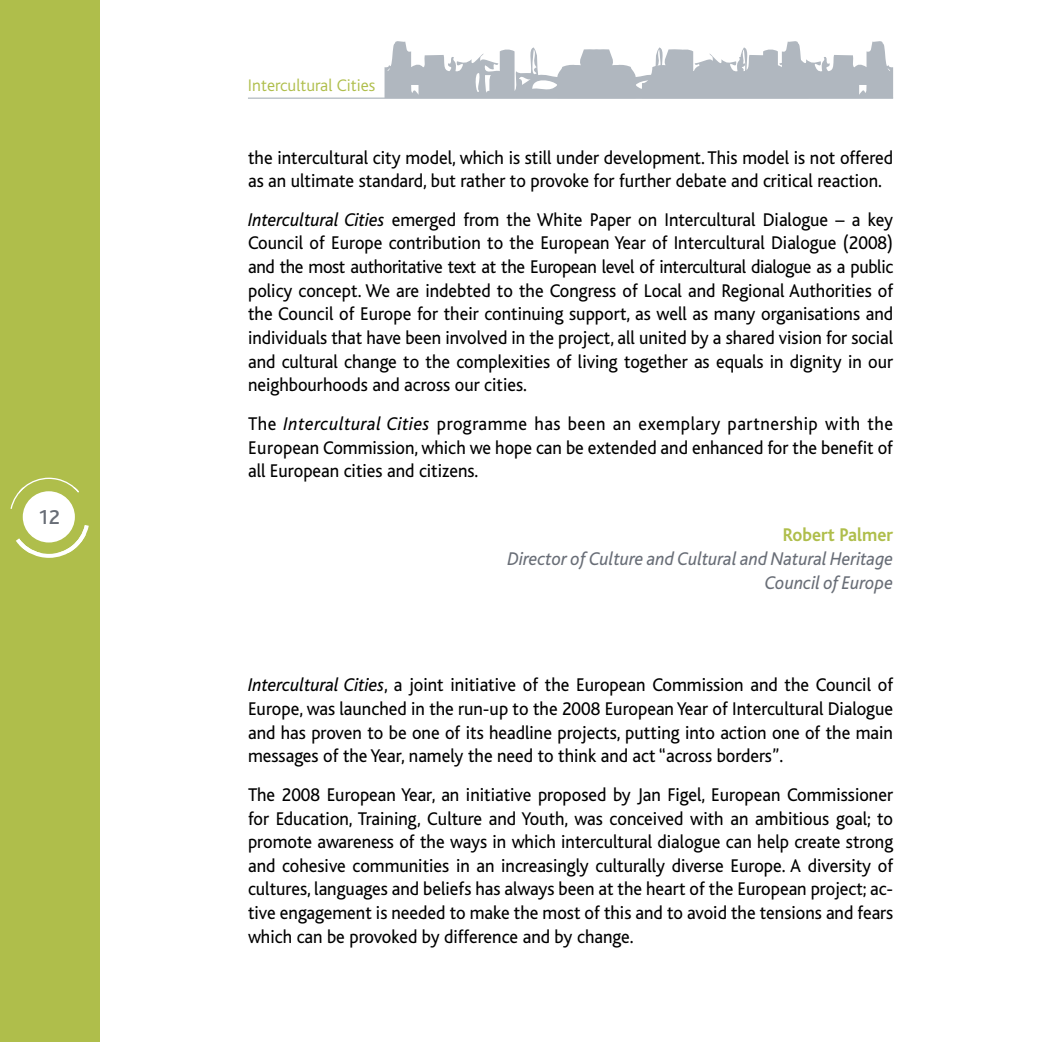
<style>
.page{position:relative;width:1042px;height:1042px;background:#fff}
.page>*{position:absolute;margin:0;border:0;box-sizing:border-box;transform-origin:0 0}
.t1{font:500 21px "Bliss";color:#696e77}
.t2{font:19.25px/23.6px "Bliss";color:#000;text-align:justify;scale:.95 1}
.t3{font:italic 19.25px/23.6px "Bliss";color:#696e77;text-align:right;scale:.95 1}
.t4{font:700 19.25px "Bliss";color:#afbe4b;scale:.95 1}
.t5{font:300 17.5px "Bliss";color:#afbe4b}
.s1{font-style:italic}
</style>
<div class="page">
<svg style="left:384px;top:41px;width:509px;height:57px"></svg>
<hr style="left:248px;top:98px;width:645px;height:1px;background:#b0b7bf">
<div style="left:0;top:0;width:99px;height:1042px;background:#afbe4b"></div>
<svg style="left:16px;top:525px;width:73px;height:33px"></svg>
<svg style="left:10px;top:478px;width:64px;height:31px"></svg>
<img style="left:19px;top:525px;width:66px;height:28px">
<img style="left:19px;top:487px;width:60px;height:6px">
<div style="left:23px;top:491px;width:52px;height:51px;background:#fff;border-radius:50%"></div>
<p class="t1" style="left:38px;top:509px;width:24px">12</p>
<p class="t5" style="left:248px;top:78px;width:129px">Intercultural Cities</p>
<p class="t2" style="left:248px;top:147px;width:680px">the intercultural city model, which is still under development. This model is not offered as an ultimate standard, but rather to provoke for further debate and critical reaction.</p>
<p class="t2" style="left:248px;top:210px;width:680px"><span class="s1">Intercultural Cities</span> emerged from the White Paper on Intercultural Dialogue – a key Council of Europe contribution to the European Year of Intercultural Dialogue (2008) and the most authoritative text at the European level of intercultural dialogue as a public policy concept. We are indebted to the Congress of Local and Regional Authorities of the Council of Europe for their continuing support, as well as many organisations and individuals that have been involved in the project, all united by a shared vision for social and cultural change to the complexities of living together as equals in dignity in our neighbourhoods and across our cities.</p>
<p class="t2" style="left:248px;top:414px;width:680px">The <span class="s1">Intercultural Cities</span> programme has been an exemplary partnership with the European Commission, which we hope can be extended and enhanced for the benefit of all European cities and citizens.</p>
<p class="t4" style="left:783px;top:528px;width:118px">Robert Palmer</p>
<p class="t3" style="left:507px;top:548px;width:407px">Director of Culture and Cultural and Natural Heritage<br>Council of Europe</p>
<p class="t2" style="left:248px;top:675px;width:680px"><span class="s1">Intercultural Cities</span>, a joint initiative of the European Commission and the Council of Europe, was launched in the run-up to the 2008 European Year of Intercultural Dialogue and has proven to be one of its headline projects, putting into action one of the main messages of the Year, namely the need to think and act “across borders”.</p>
<p class="t2" style="left:248px;top:784px;width:680px">The 2008 European Year, an initiative proposed by Jan Figel, European Commissioner for Education, Training, Culture and Youth, was conceived with an ambitious goal; to promote awareness of the ways in which intercultural dialogue can help create strong and cohesive communities in an increasingly culturally diverse Europe. A diversity of cultures, languages and beliefs has always been at the heart of the European project; ac&shy;tive engagement is needed to make the most of this and to avoid the tensions and fears which can be provoked by difference and by change.</p>
</div>
